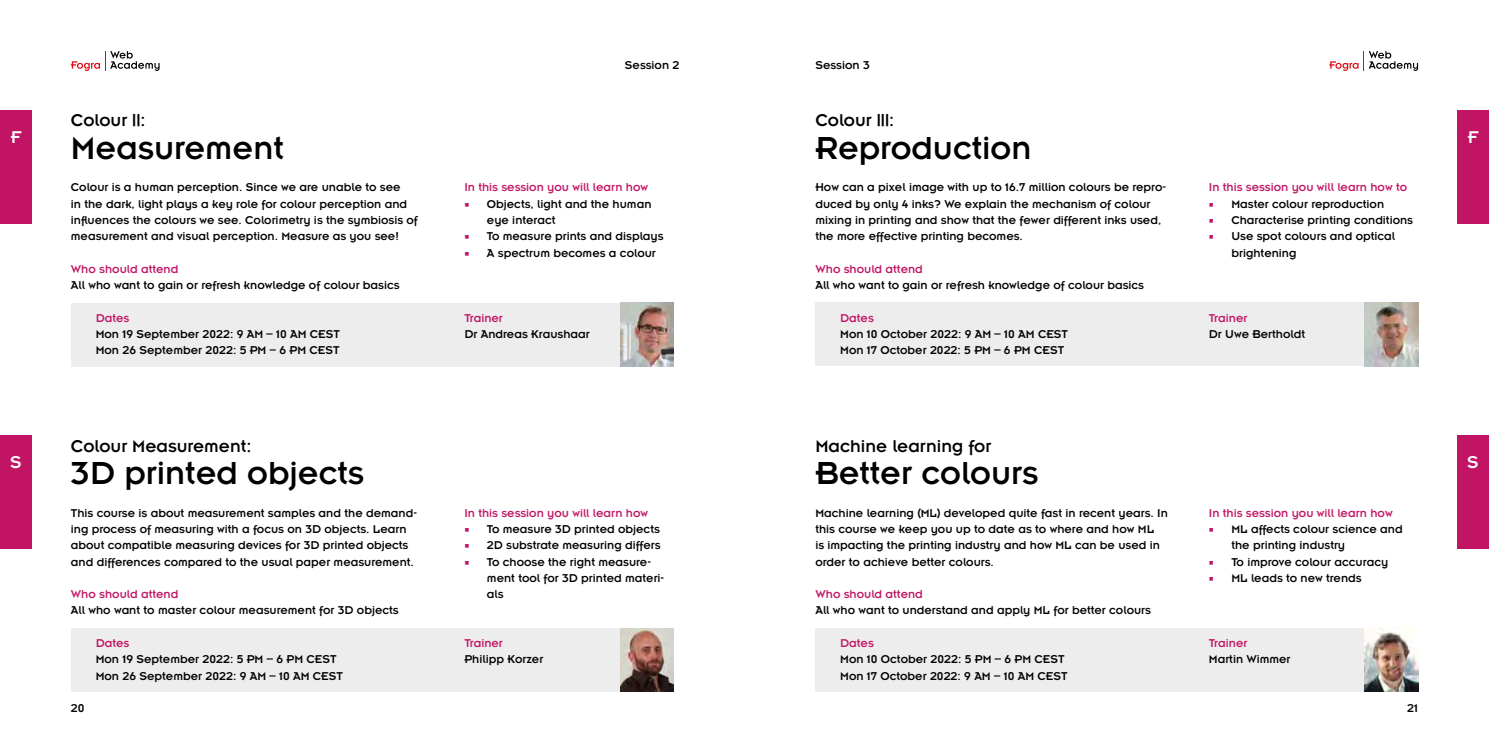
<style>
.page{position:relative;width:1489px;height:745px;background:#fff}
.page>*{position:absolute;margin:0;border:0;box-sizing:border-box;transform-origin:0 0}
.t1{font:35px "Insignia LT Std";color:#000}
.t2{font:18.75px "Insignia LT Std";color:#000}
.t3{font:18.75px "Insignia LT Std";color:#fff}
.t4{font:12.5px/16.2px "Insignia LT Std";color:#000}
.t5{font:12.5px "Insignia LT Std";color:#c11465}
.s1{font-family:"Minion Pro";color:#c11465}
</style>
<div class="page">
<div style="left:71px;top:302px;width:549px;height:64px;background:#ededed"></div>
<div style="left:815px;top:302px;width:549px;height:64px;background:#ededed"></div>
<div style="left:815px;top:627px;width:549px;height:64px;background:#ededed"></div>
<div style="left:1456px;top:110px;width:32px;height:114px;background:#c11465"></div>
<div style="left:1456px;top:435px;width:32px;height:114px;background:#c11465"></div>
<div style="left:0;top:110px;width:32px;height:114px;background:#c11465"></div>
<div style="left:0;top:435px;width:32px;height:114px;background:#c11465"></div>
<img style="left:620px;top:302px;width:53px;height:64px">
<img style="left:1364px;top:627px;width:53px;height:64px">
<img style="left:1364px;top:302px;width:53px;height:64px">
<svg style="left:1329px;top:51px;width:88px;height:20px"></svg>
<svg style="left:71px;top:51px;width:88px;height:20px"></svg>
<div style="left:71px;top:627px;width:549px;height:64px;background:#ededed"></div>
<img style="left:620px;top:628px;width:53px;height:63px">
<h2 class="t3" style="left:11px;top:127px;width:12px">F</h2>
<h2 class="t3" style="left:10px;top:452px;width:13px">S</h2>
<h2 class="t2" style="left:71px;top:111px;width:76px">Colour ||:</h2>
<h1 class="t1" style="left:71px;top:130px;width:214px">Measurement</h1>
<p class="t4" style="left:71px;top:179px;width:348px">Colour is a human perception. Since we are unable to see<br>in the dark, light plays a key role for colour perception and influences the colours we see. Colorimetry is the symbiosis of measurement and visual perception. Measure as you see!</p>
<p class="t5" style="left:71px;top:262px;width:109px">Who should attend</p>
<p class="t4" style="left:71px;top:277px;width:330px">All who want to gain or refresh knowledge of colour basics</p>
<p class="t5" style="left:96px;top:311px;width:35px">Dates</p>
<p class="t4" style="left:96px;top:325px;width:246px">Mon 19 September 2022: 9 AM – 10 AM CEST<br>Mon 26 September 2022: 5 PM – 6 PM CEST</p>
<h2 class="t2" style="left:71px;top:436px;width:182px">Colour Measurement:</h2>
<h1 class="t1" style="left:71px;top:455px;width:295px">3D printed objects</h1>
<p class="t4" style="left:71px;top:504px;width:348px">This course is about measurement samples and the demand&shy;ing process of measuring with a focus on 3D objects. Learn about compatible measuring devices for 3D printed objects and differences compared to the usual paper measurement.</p>
<p class="t5" style="left:71px;top:587px;width:109px">Who should attend</p>
<p class="t4" style="left:71px;top:602px;width:329px">All who want to master colour measurement for 3D objects</p>
<p class="t5" style="left:96px;top:636px;width:35px">Dates</p>
<p class="t4" style="left:96px;top:650px;width:249px">Mon 19 September 2022: 5 PM – 6 PM CEST<br>Mon 26 September 2022: 9 AM – 10 AM CEST</p>
<p class="t4" style="left:625px;top:57px;width:56px">Session 2</p>
<p class="t4" style="left:815px;top:57px;width:56px">Session 3</p>
<p class="t5" style="left:464px;top:181px;width:185px">In this session you will learn how</p>
<p class="t4" style="left:487px;top:195px;width:166px;text-indent:-22px"><span class="s1">■</span> Objects, light and the human eye interact</p>
<p class="t4" style="left:464px;top:228px;width:201px"><span class="s1">■</span> To measure prints and displays</p>
<p class="t4" style="left:464px;top:244px;width:193px"><span class="s1">■</span> A spectrum becomes a colour</p>
<p class="t5" style="left:464px;top:311px;width:40px">Trainer</p>
<p class="t4" style="left:464px;top:325px;width:127px">Dr Andreas Kraushaar</p>
<p class="t5" style="left:464px;top:506px;width:185px">In this session you will learn how</p>
<p class="t4" style="left:464px;top:520px;width:197px"><span class="s1">■</span> To measure 3D printed objects</p>
<p class="t4" style="left:464px;top:537px;width:198px"><span class="s1">■</span> 2D substrate measuring differs</p>
<p class="t4" style="left:487px;top:553px;width:179px;text-indent:-22px"><span class="s1">■</span> To choose the right measure&shy;ment tool for 3D printed materi&shy;als</p>
<p class="t5" style="left:464px;top:636px;width:40px">Trainer</p>
<p class="t4" style="left:464px;top:650px;width:80px">Philipp Korzer</p>
<h2 class="t2" style="left:815px;top:111px;width:80px">Colour |||:</h2>
<h1 class="t1" style="left:815px;top:130px;width:218px">Reproduction</h1>
<p class="t4" style="left:815px;top:179px;width:352px">How can a pixel image with up to 16.7 million colours be repro&shy;duced by only 4 inks? We explain the mechanism of colour mixing in printing and show that the fewer different inks used, the more effective printing becomes.</p>
<p class="t5" style="left:815px;top:262px;width:109px">Who should attend</p>
<p class="t4" style="left:815px;top:277px;width:330px">All who want to gain or refresh knowledge of colour basics</p>
<p class="t5" style="left:840px;top:311px;width:35px">Dates</p>
<p class="t4" style="left:840px;top:325px;width:229px">Mon 10 October 2022: 9 AM – 10 AM CEST<br>Mon 17 October 2022: 5 PM – 6 PM CEST</p>
<h2 class="t2" style="left:815px;top:436px;width:177px">Machine learning for</h2>
<h1 class="t1" style="left:815px;top:455px;width:224px">Better colours</h1>
<p class="t4" style="left:815px;top:504px;width:354px">Machine learning (ML) developed quite fast in recent years. In this course we keep you up to date as to where and how ML<br>is impacting the printing industry and how ML can be used in order to achieve better colours.</p>
<p class="t5" style="left:815px;top:587px;width:109px">Who should attend</p>
<p class="t4" style="left:815px;top:602px;width:337px">All who want to understand and apply ML for better colours</p>
<p class="t5" style="left:840px;top:636px;width:35px">Dates</p>
<p class="t4" style="left:840px;top:650px;width:229px">Mon 10 October 2022: 5 PM – 6 PM CEST<br>Mon 17 October 2022: 9 AM – 10 AM CEST</p>
<p class="t5" style="left:1208px;top:181px;width:200px">In this session you will learn how to</p>
<p class="t4" style="left:1208px;top:195px;width:177px"><span class="s1">■</span> Master colour reproduction</p>
<p class="t4" style="left:1208px;top:212px;width:206px"><span class="s1">■</span> Characterise printing conditions</p>
<p class="t4" style="left:1231px;top:228px;width:165px;text-indent:-22px"><span class="s1">■</span> Use spot colours and optical brightening</p>
<p class="t5" style="left:1208px;top:311px;width:40px">Trainer</p>
<p class="t4" style="left:1208px;top:325px;width:98px">Dr Uwe Bertholdt</p>
<p class="t5" style="left:1208px;top:506px;width:185px">In this session you will learn how</p>
<p class="t4" style="left:1231px;top:520px;width:173px;text-indent:-22px"><span class="s1">■</span> ML affects colour science and the printing industry</p>
<p class="t4" style="left:1208px;top:553px;width:181px"><span class="s1">■</span> To improve colour accuracy</p>
<p class="t4" style="left:1208px;top:569px;width:154px"><span class="s1">■</span> ML leads to new trends</p>
<p class="t5" style="left:1208px;top:636px;width:40px">Trainer</p>
<p class="t4" style="left:1208px;top:650px;width:83px">Martin Wimmer</p>
<p class="t4" style="left:71px;top:699px;width:15px">20</p>
<p class="t4" style="left:1406px;top:699px;width:12px">21</p>
<h2 class="t3" style="left:1467px;top:127px;width:12px">F</h2>
<h2 class="t3" style="left:1467px;top:452px;width:13px">S</h2>
</div>
